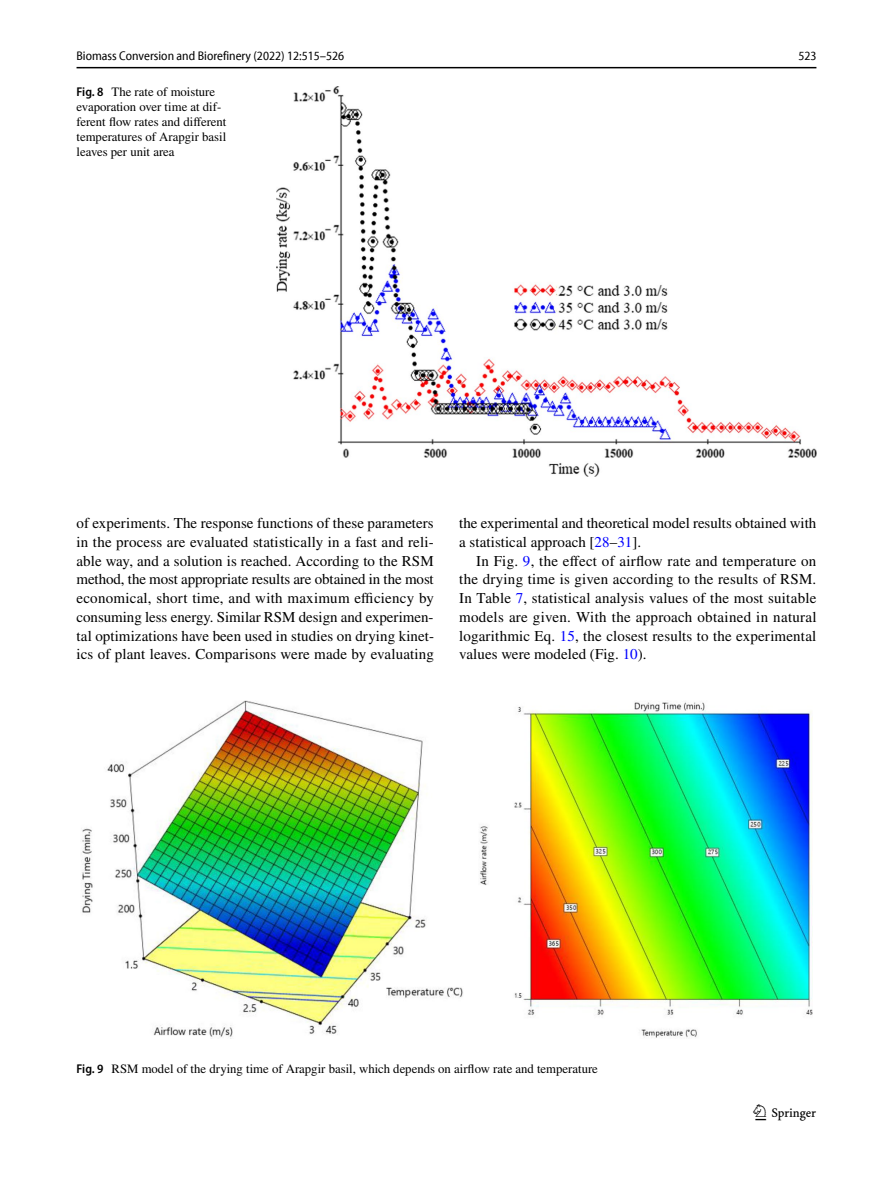
<style>
.page{position:relative;width:893px;height:1187px;background:#fff}
.page>*{position:absolute;margin:0;border:0;box-sizing:border-box;transform-origin:0 0}
.t1{font:22.5px "Springnew Regular 3";color:#000}
.t2{font:15px/18.8px "STIX";letter-spacing:.005em;color:#000;text-align:justify}
.t3{font:12.75px/15px "STIX";color:#000}
.t4{font:semi-condensed 12.75px "Myriad Pro Unic";color:#000}
.s1{font-family:"Myriad Pro";font-weight:600;font-stretch:semi-condensed}
.s2{color:#00f}
</style>
<div class="page">
<hr style="left:77px;top:67px;width:739px;height:1px;background:#000">
<img style="left:276px;top:87px;width:540px;height:390px">
<img style="left:82px;top:700px;width:730px;height:338px">
<p class="t4" style="left:76px;top:51px;width:269px">Biomass Conversion and Biorefinery (2022) 12:515–526</p>
<p class="t4" style="left:798px;top:51px;width:20px">523</p>
<p class="t3" style="left:77px;top:85px;width:151px"><span class="s1">Fig. 8</span> The rate of moisture evaporation over time at dif&shy;ferent flow rates and different temperatures of Arapgir basil leaves per unit area</p>
<p class="t2" style="left:77px;top:514px;width:359px">of experiments. The response functions of these parameters in the process are evaluated statistically in a fast and reli&shy;able way, and a solution is reached. According to the RSM method, the most appropriate results are obtained in the most economical, short time, and with maximum efficiency by consuming less energy. Similar RSM design and experimen&shy;tal optimizations have been used in studies on drying kinet&shy;ics of plant leaves. Comparisons were made by evaluating</p>
<p class="t2" style="left:459px;top:514px;width:359px">the experimental and theoretical model results obtained with a statistical approach [<span class="s2">28</span>–<span class="s2">31</span>].</p>
<p class="t2" style="left:459px;top:552px;width:359px;text-indent:17px">In Fig. <span class="s2">9</span>, the effect of airflow rate and temperature on the drying time is given according to the results of RSM.<br>In Table <span class="s2">7</span>, statistical analysis values of the most suitable models are given. With the approach obtained in natural logarithmic Eq. <span class="s2">15</span>, the closest results to the experimental values were modeled (Fig. <span class="s2">10</span>).</p>
<p class="t3" style="left:77px;top:1062px;width:523px"><span class="s1">Fig. 9</span> RSM model of the drying time of Arapgir basil, which depends on airflow rate and temperature</p>
<h1 class="t1" style="left:755px;top:1104px;width:62px">1 3</h1>
</div>
